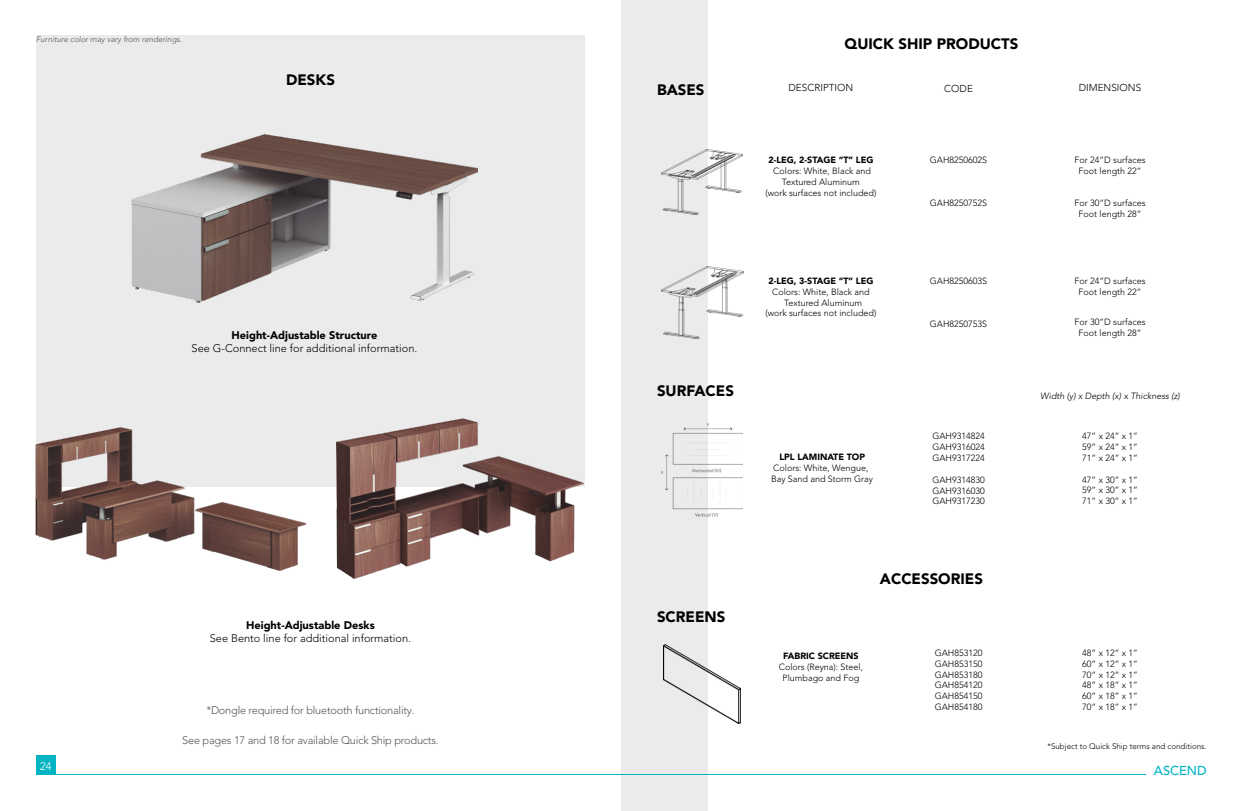
<style>
.page{position:relative;width:1242px;height:811px;background:#fff}
.page>*{position:absolute;margin:0;border:0;box-sizing:border-box;transform-origin:0 0}
.t1{font:900 15px "Avenir LT Pro";color:#000}
.t2{font:500 12.9px "Avenir LT Pro";letter-spacing:-.01em;color:#03b5c3}
.t3{font:300 11px "Avenir LT Pro";letter-spacing:-.02em;color:#575756}
.t4{font:300 11px "Avenir LT Pro";color:#000}
.t5{font:900 11px "Avenir LT Pro";color:#000}
.t6{font:300 11px "Avenir LT Pro";color:#fff}
.t7{font:300 10px "Avenir LT Pro";color:#000}
.t8{font:300 9px/10.8px "Avenir LT Pro";color:#000;text-align:center}
.t9{font:900 9px "Avenir LT Pro";color:#000}
.t10{font:italic 300 9px "Avenir LT Pro";color:#000}
.t11{font:300 8px "Avenir LT Pro";color:#000}
.t12{font:italic 300 8px "Avenir LT Pro";color:#525251}
</style>
<div class="page">
<div style="left:36px;top:755px;width:20px;height:20px;background:#03b5c3"></div>
<div style="left:36px;top:35px;width:549px;height:451px;background:#ebebeb"></div>
<img style="left:35px;top:427px;width:271px;height:143px">
<img style="left:132px;top:134px;width:345px;height:168px">
<img style="left:337px;top:418px;width:247px;height:160px">
<div style="left:621px;top:0;width:86px;height:811px;background:#ebebeb"></div>
<img style="left:661px;top:150px;width:81px;height:64px">
<svg style="left:661px;top:264px;width:52px;height:77px"></svg>
<img style="left:662px;top:267px;width:81px;height:71px">
<img style="left:661px;top:423px;width:81px;height:93px">
<img style="left:663px;top:645px;width:77px;height:78px">
<hr style="left:54px;top:774px;width:1092px;height:1px;background:#03b5c3">
<p class="t12" style="left:36px;top:35px;width:147px">Furniture color may vary from renderings.</p>
<h1 class="t1" style="left:286px;top:70px;width:50px">DESKS</h1>
<p class="t5" style="left:231px;top:328px;width:147px">Height-Adjustable Structure</p>
<p class="t4" style="left:192px;top:341px;width:227px">See G-Connect line for additional information.</p>
<p class="t5" style="left:246px;top:618px;width:130px">Height-Adjustable Desks</p>
<p class="t4" style="left:210px;top:632px;width:203px">See Bento line for additional information.</p>
<p class="t6" style="left:40px;top:759px;width:13px">24</p>
<p class="t3" style="left:206px;top:703px;width:210px">*Dongle required for bluetooth functionality.</p>
<p class="t3" style="left:182px;top:733px;width:258px">See pages 17 and 18 for available Quick Ship products.</p>
<h1 class="t1" style="left:844px;top:34px;width:175px">QUICK SHIP PRODUCTS</h1>
<h1 class="t1" style="left:657px;top:81px;width:49px">BASES</h1>
<p class="t7" style="left:788px;top:82px;width:66px">DESCRIPTION</p>
<p class="t7" style="left:944px;top:82px;width:30px">CODE</p>
<p class="t7" style="left:1078px;top:82px;width:64px">DIMENSIONS</p>
<h1 class="t1" style="left:657px;top:381px;width:78px">SURFACES</h1>
<h1 class="t1" style="left:657px;top:607px;width:70px">SCREENS</h1>
<p class="t9" style="left:768px;top:154px;width:107px">2-LEG, 2-STAGE “T” LEG</p>
<p class="t8" style="left:765px;top:165px;width:113px">Colors: White, Black and<br>Textured Aluminum<br>(work surfaces not included)</p>
<p class="t9" style="left:768px;top:275px;width:107px">2-LEG, 3-STAGE “T” LEG</p>
<p class="t8" style="left:765px;top:286px;width:113px">Colors: White, Black and<br>Textured Aluminum<br>(work surfaces not included)</p>
<p class="t9" style="left:779px;top:452px;width:87px">LPL LAMINATE TOP</p>
<p class="t8" style="left:771px;top:463px;width:104px;text-align:left">Colors: White, Wengue,<br>Bay Sand and Storm Gray</p>
<p class="t8" style="left:930px;top:155px;width:59px">GAH8250602S</p>
<p class="t8" style="left:930px;top:198px;width:59px">GAH8250752S</p>
<p class="t8" style="left:930px;top:275px;width:59px">GAH8250603S</p>
<p class="t8" style="left:930px;top:319px;width:59px">GAH8250753S</p>
<p class="t8" style="left:932px;top:431px;width:54px;text-align:justify">GAH9314824<br>GAH9316024<br>GAH9317224</p>
<p class="t8" style="left:932px;top:474px;width:54px;text-align:justify">GAH9314830<br>GAH9316030<br>GAH9317230</p>
<h1 class="t1" style="left:880px;top:570px;width:105px">ACCESSORIES</h1>
<p class="t8" style="left:1074px;top:155px;width:73px">For 24”D surfaces<br>Foot length 22”</p>
<p class="t8" style="left:1074px;top:198px;width:73px">For 30”D surfaces<br>Foot length 28”</p>
<p class="t8" style="left:1074px;top:275px;width:73px">For 24”D surfaces<br>Foot length 22”</p>
<p class="t8" style="left:1074px;top:317px;width:73px">For 30”D surfaces<br>Foot length 28”</p>
<p class="t10" style="left:1040px;top:390px;width:141px">Width (y) x Depth (x) x Thickness (z)</p>
<p class="t8" style="left:1082px;top:431px;width:57px;text-align:justify">47” x 24” x 1” 59” x 24” x 1” 71” x 24” x 1”</p>
<p class="t8" style="left:1082px;top:474px;width:57px;text-align:justify">47” x 30” x 1” 59” x 30” x 1” 71” x 30” x 1”</p>
<p class="t9" style="left:783px;top:650px;width:77px">FABRIC SCREENS</p>
<p class="t8" style="left:778px;top:661px;width:86px">Colors (Reyna): Steel,<br>Plumbago and Fog</p>
<p class="t8" style="left:934px;top:647px;width:49px;text-align:justify">GAH853120<br>GAH853150<br>GAH853180<br>GAH854120<br>GAH854150<br>GAH854180</p>
<p class="t8" style="left:1082px;top:647px;width:57px;text-align:justify">48” x 12” x 1” 60” x 12” x 1” 70” x 12” x 1” 48” x 18” x 1” 60” x 18” x 1” 70” x 18” x 1”</p>
<p class="t11" style="left:1047px;top:741px;width:161px">*Subject to Quick Ship terms and conditions.</p>
<h2 class="t2" style="left:1153px;top:763px;width:54px">ASCEND</h2>
</div>
